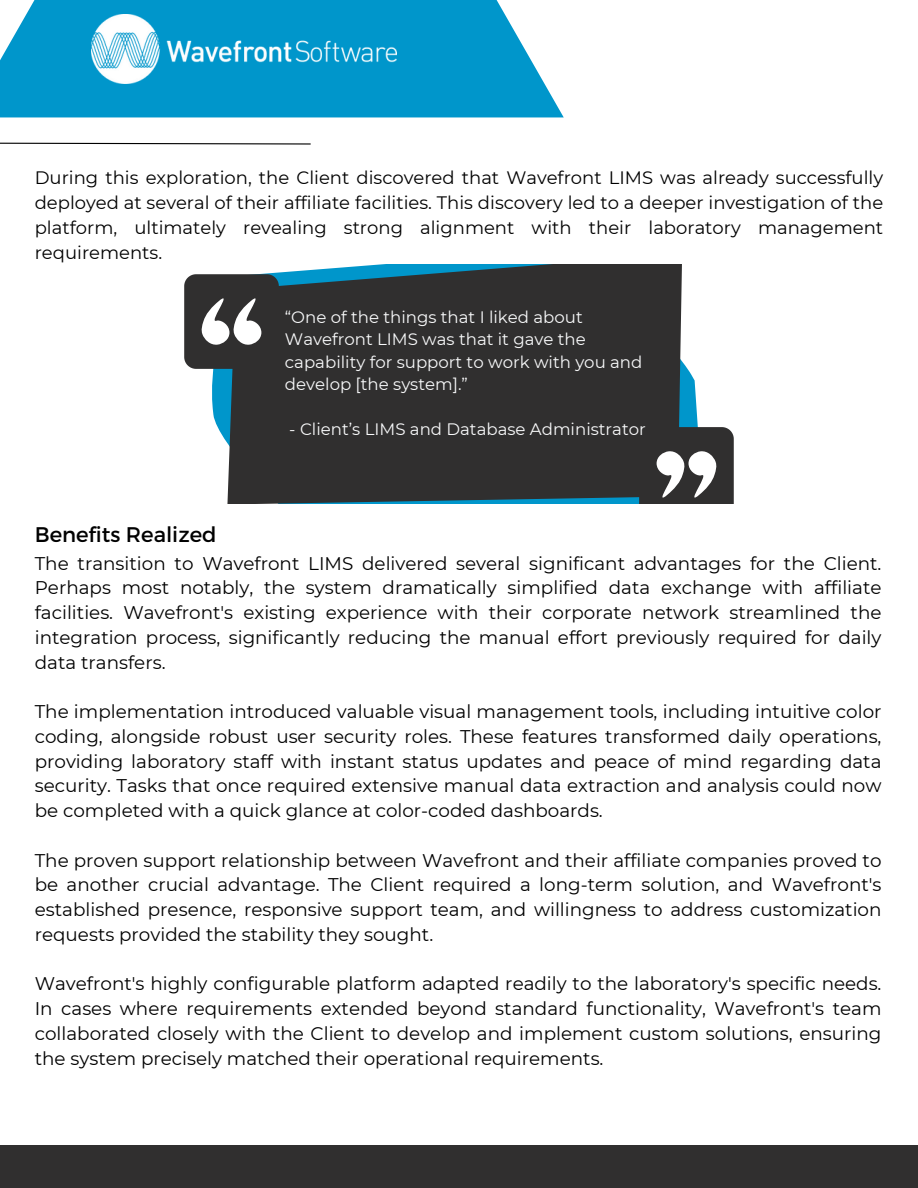
<style>
.page{position:relative;width:918px;height:1188px;background:#fff}
.page>*{position:absolute;margin:0;border:0;box-sizing:border-box;transform-origin:0 0}
.t1{font:21.15px "Montserrat";color:#000}
.t2{font:18.3px/24.8px "Montserrat";color:#000;text-align:justify}
.t3{font:18px/24.8px "Montserrat";color:#000;text-align:justify}
.t4{font:16.65px/22.4px "Montserrat";color:#f8f9fa}
</style>
<div class="page">
<div style="left:0;top:0;width:564px;height:117px;background:#0096cb"></div>
<div style="left:0;top:1145px;width:918px;height:43px;background:#302f2f"></div>
<svg style="left:0;top:142px;width:311px;height:3px"></svg>
<img style="left:92px;top:14px;width:305px;height:69px">
<svg style="left:212px;top:361px;width:486px;height:82px;fill:#0096cb"></svg>
<div style="left:227px;top:265px;width:455px;height:239px;background:#302f2f"></div>
<svg style="left:184px;top:274px;width:95px;height:95px"></svg>
<svg style="left:639px;top:427px;width:94px;height:77px"></svg>
<p class="t3" style="left:35px;top:166px;width:850px">During this exploration, the Client discovered that Wavefront LIMS was already successfully deployed at several of their affiliate facilities. This discovery led to a deeper investigation of the platform, ultimately revealing strong alignment with their laboratory management requirements.</p>
<h1 class="t4" style="left:285px;top:306px;width:359px">“One of the things that I liked about Wavefront LIMS was that it gave the capability for support to work with you and develop [the system].”</h1>
<p class="t4" style="left:289px;top:417px;width:358px">- Client’s LIMS and Database Administrator</p>
<p class="t1" style="left:35px;top:521px;width:183px">Benefits Realized</p>
<p class="t2" style="left:35px;top:551px;width:848px">The transition to Wavefront LIMS delivered several significant advantages for the Client.<br>Perhaps most notably, the system dramatically simplified data exchange with affiliate facilities. Wavefront's existing experience with their corporate network streamlined the integration process, significantly reducing the manual effort previously required for daily data transfers.</p>
<p class="t2" style="left:35px;top:699px;width:848px">The implementation introduced valuable visual management tools, including intuitive color coding, alongside robust user security roles. These features transformed daily operations, providing laboratory staff with instant status updates and peace of mind regarding data security. Tasks that once required extensive manual data extraction and analysis could now be completed with a quick glance at color-coded dashboards.</p>
<p class="t2" style="left:35px;top:848px;width:848px">The proven support relationship between Wavefront and their affiliate companies proved to be another crucial advantage. The Client required a long-term solution, and Wavefront's established presence, responsive support team, and willingness to address customization requests provided the stability they sought.</p>
<p class="t2" style="left:35px;top:971px;width:848px">Wavefront's highly configurable platform adapted readily to the laboratory's specific needs.<br>In cases where requirements extended beyond standard functionality, Wavefront's team collaborated closely with the Client to develop and implement custom solutions, ensuring the system precisely matched their operational requirements.</p>
</div>
